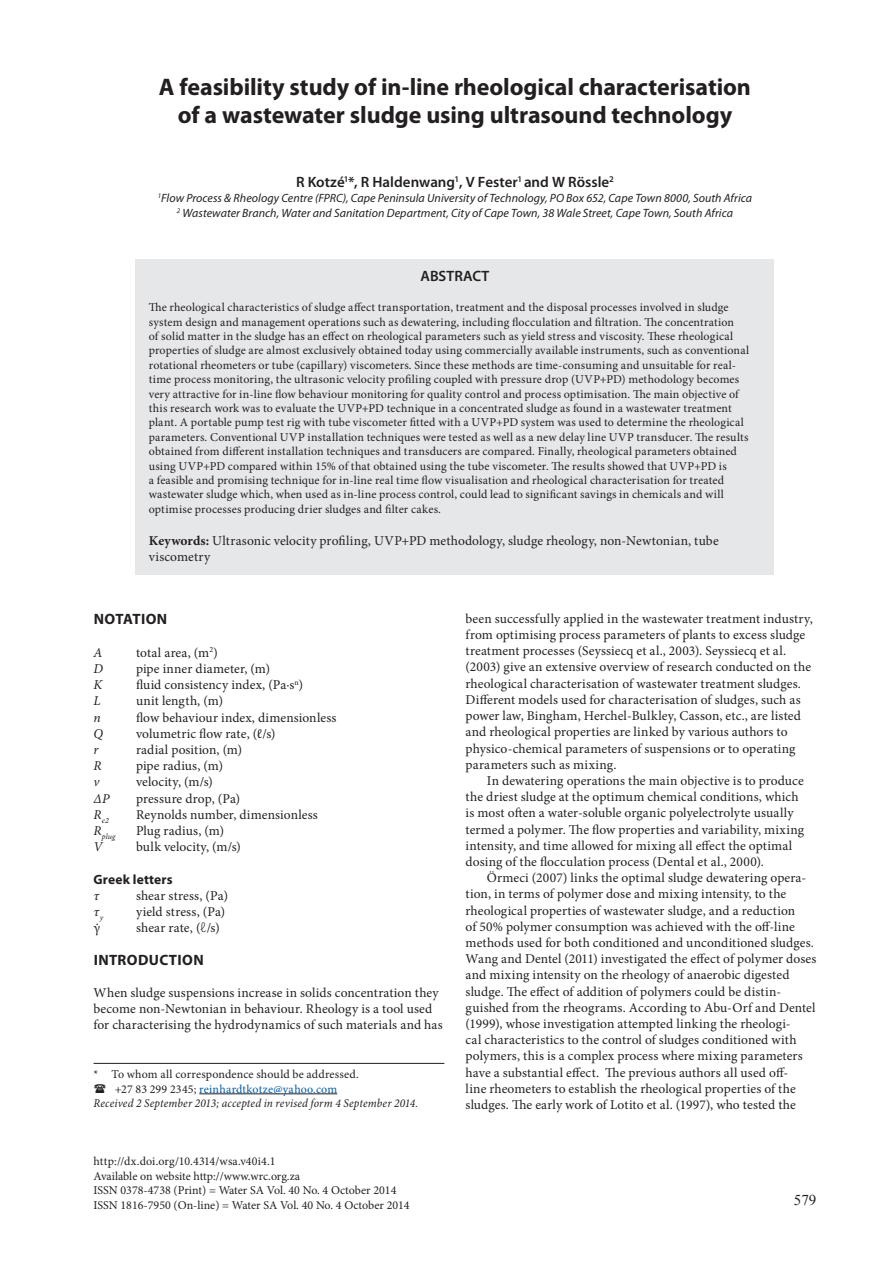
<style>
.page{position:relative;width:893px;height:1263px;background:#fff}
.page>*{position:absolute;margin:0;border:0;box-sizing:border-box;transform-origin:0 0}
.Headline{font:700 24px/28.8px "Myriad Pro";letter-spacing:-.005em;color:#231f20;text-align:center}
.Author{font:600 15px "Myriad Pro";color:#231f20}
.Subhead_1{font:700 15px "Myriad Pro";letter-spacing:.025em;color:#231f20}
.t1{font:15px "Times New Roman";color:#231f20}
.Body_Text{font:13.5px/16.2px "Minion Pro";letter-spacing:.01em;color:#231f20}
.Body_text_no_indent{font:13.5px/16.2px "Minion Pro";letter-spacing:.01em;color:#231f20}
.Keywords{font:13.5px/16.2px "Minion Pro";letter-spacing:.01em;color:#231f20}
.Body_text_no_indent-2{font:italic 13.5px "Minion Pro";color:#231f20}
.Subhead_2{font:700 13.5px "Myriad Pro";letter-spacing:.015em;color:#231f20}
.Abstract{font:12px/14.4px "Minion Pro";letter-spacing:.01em;color:#231f20}
.Address{font:italic 12px "Myriad Pro";letter-spacing:.005em;color:#231f20}
.Body_text_2{font:italic 12px "Minion Pro";letter-spacing:.015em;color:#231f20;scale:.95 1}
.Body_text_2-2{font:12px "Minion Pro";letter-spacing:.01em;color:#231f20}
.Body_text_2-3{font:12px "Minion Pro";letter-spacing:.015em;color:#015aaa}
.Body_text_no_indent-3{font:italic 7.8px "Minion Pro";letter-spacing:.02em;color:#231f20}
.s1{font-weight:700}
.s2{font-family:"Myriad Pro";font-weight:300}
.s3{color:#231f20}
</style>
<div class="page">
<div style="left:135px;top:259px;width:638px;height:316px;background:#e6e7e9"></div>
<hr style="left:199px;top:1093px;width:138px;height:1px;background:#231f20">
<hr style="left:94px;top:1063px;width:350px;height:1px;background:#231f20">
<p class="Headline" style="left:159px;top:71px;width:594px">A feasibility study of in-line rheological characterisation of a wastewater sludge using ultrasound technology</p>
<p class="Author" style="left:296px;top:172px;width:319px">R Kotzé<sup>1</sup>*, R Haldenwang<sup>1</sup>, V Fester<sup>1</sup> and W Rössle<sup>2</sup></p>
<p class="Address" style="left:158px;top:190px;width:596px"><sup>1</sup>Flow Process &amp; Rheology Centre (FPRC), Cape Peninsula University of Technology, PO Box 652, Cape Town 8000, South Africa</p>
<p class="Address" style="left:177px;top:205px;width:557px"><sup>2</sup> Wastewater Branch, Water and Sanitation Department, City of Cape Town, 38 Wale Street, Cape Town, South Africa</p>
<p class="Author" style="left:420px;top:266px;width:70px">ABSTRACT</p>
<p class="Abstract" style="left:149px;top:300px;width:602px">The rheological characteristics of sludge affect transportation, treatment and the disposal processes involved in sludge system design and management operations such as dewatering, including flocculation and filtration. The concentration<br>of solid matter in the sludge has an effect on rheological parameters such as yield stress and viscosity. These rheological properties of sludge are almost exclusively obtained today using commercially available instruments, such as conventional rotational rheometers or tube (capillary) viscometers. Since these methods are time-consuming and unsuitable for real&shy;time process monitoring, the ultrasonic velocity profiling coupled with pressure drop (UVP+PD) methodology becomes very attractive for in-line flow behaviour monitoring for quality control and process optimisation. The main objective of this research work was to evaluate the UVP+PD technique in a concentrated sludge as found in a wastewater treatment plant. A portable pump test rig with tube viscometer fitted with a UVP+PD system was used to determine the rheological parameters. Conventional UVP installation techniques were tested as well as a new delay line UVP transducer. The results obtained from different installation techniques and transducers are compared. Finally, rheological parameters obtained using UVP+PD compared within 15% of that obtained using the tube viscometer. The results showed that UVP+PD is<br>a feasible and promising technique for in-line real time flow visualisation and rheological characterisation for treated wastewater sludge which, when used as in-line process control, could lead to significant savings in chemicals and will optimise processes producing drier sludges and filter cakes.</p>
<p class="Keywords" style="left:149px;top:533px;width:571px"><span class="s1">Keywords:</span> Ultrasonic velocity profiling, UVP+PD methodology, sludge rheology, non-Newtonian, tube viscometry</p>
<p class="Subhead_1" style="left:94px;top:609px;width:75px">NOTATION</p>
<p class="Body_text_no_indent-2" style="left:94px;top:643px;width:10px">A</p>
<p class="Body_text_no_indent" style="left:136px;top:644px;width:83px">total area, (m<sup>2</sup>)</p>
<p class="Body_text_no_indent-2" style="left:94px;top:659px;width:11px">D</p>
<p class="Body_text_no_indent" style="left:136px;top:660px;width:136px">pipe inner diameter, (m)</p>
<p class="Body_text_no_indent-2" style="left:94px;top:676px;width:10px">K</p>
<p class="Body_text_no_indent" style="left:136px;top:677px;width:169px">fluid consistency index, (Pa∙s<sup>n</sup>)</p>
<p class="Body_text_no_indent-2" style="left:94px;top:692px;width:9px">L</p>
<p class="Body_text_no_indent" style="left:136px;top:693px;width:88px">unit length, (m)</p>
<p class="Body_text_no_indent-2" style="left:94px;top:708px;width:9px">n</p>
<p class="Body_text_no_indent" style="left:136px;top:709px;width:202px">flow behaviour index, dimensionless</p>
<p class="Body_text_no_indent-2" style="left:94px;top:724px;width:11px">Q</p>
<p class="Body_text_no_indent" style="left:136px;top:725px;width:141px">volumetric flow rate, (ℓ/s)</p>
<p class="Body_text_no_indent-2" style="left:94px;top:740px;width:6px">r</p>
<p class="Body_text_no_indent" style="left:136px;top:741px;width:108px">radial position, (m)</p>
<p class="Body_text_no_indent-2" style="left:94px;top:757px;width:10px">R</p>
<p class="Body_text_no_indent" style="left:136px;top:758px;width:89px">pipe radius, (m)</p>
<p class="Body_text_no_indent-2" style="left:94px;top:773px;width:8px">v</p>
<p class="Body_text_no_indent" style="left:136px;top:774px;width:78px">velocity, (m/s)</p>
<p class="Body_text_no_indent-2" style="left:94px;top:789px;width:17px">ΔP</p>
<p class="Body_text_no_indent" style="left:136px;top:790px;width:106px">pressure drop, (Pa)</p>
<p class="Body_text_no_indent-3" style="left:94px;top:815px;width:17px"><sup>R</sup>e2</p>
<p class="Body_text_no_indent" style="left:136px;top:806px;width:183px">Reynolds number, dimensionless</p>
<p class="Body_text_no_indent-3" style="left:94px;top:832px;width:24px"><sup>R</sup>plug</p>
<p class="Body_text_no_indent" style="left:136px;top:822px;width:90px">Plug radius, (m)</p>
<p class="Body_text_no_indent-2" style="left:94px;top:838px;width:11px">V</p>
<p class="Body_text_no_indent" style="left:136px;top:839px;width:106px">bulk velocity, (m/s)</p>
<p class="Subhead_2" style="left:94px;top:870px;width:81px">Greek letters</p>
<p class="Body_text_no_indent-2" style="left:94px;top:886px;width:7px">τ</p>
<p class="Body_text_no_indent" style="left:136px;top:887px;width:93px">shear stress, (Pa)</p>
<p class="Body_text_no_indent-2" style="left:94px;top:902px;width:11px">τ<sub>y</sub></p>
<p class="Body_text_no_indent" style="left:136px;top:903px;width:91px">yield stress, (Pa)</p>
<p class="Body_text_no_indent" style="left:94px;top:920px;width:8px">γ</p>
<p class="Body_text_no_indent" style="left:136px;top:920px;width:85px">shear rate, (<span class="s2">ℓ</span>/s)</p>
<p class="Subhead_1" style="left:94px;top:950px;width:112px">INTRODUCTION</p>
<p class="Body_text_no_indent" style="left:94px;top:984px;width:351px">When sludge suspensions increase in solids concentration they become non-Newtonian in behaviour. Rheology is a tool used for characterising the hydrodynamics of such materials and has</p>
<p class="Body_text_no_indent" style="left:96px;top:912px;width:5px">.</p>
<p class="Body_text_2-2" style="left:94px;top:1066px;width:267px">* To whom all correspondence should be addressed.</p>
<p class="Body_text_2-3" style="left:115px;top:1081px;width:224px"><span class="s3">+27 83 299 2345;</span> reinhardtkotze@yahoo.com</p>
<p class="Body_text_2" style="left:94px;top:1095px;width:343px">Received 2 September 2013; accepted in revised form 4 September 2014.</p>
<p class="Body_text_no_indent" style="left:466px;top:610px;width:349px">been successfully applied in the wastewater treatment industry, from optimising process parameters of plants to excess sludge treatment processes (Seyssiecq et al., 2003). Seyssiecq et al. (2003) give an extensive overview of research conducted on the rheological characterisation of wastewater treatment sludges.<br>Different models used for characterisation of sludges, such as power law, Bingham, Herchel-Bulkley, Casson, etc., are listed and rheological properties are linked by various authors to physico-chemical parameters of suspensions or to operating parameters such as mixing.</p>
<p class="Body_Text" style="left:466px;top:772px;width:340px;text-indent:21px">In dewatering operations the main objective is to produce the driest sludge at the optimum chemical conditions, which is most often a water-soluble organic polyelectrolyte usually termed a polymer. The flow properties and variability, mixing intensity, and time allowed for mixing all effect the optimal dosing of the flocculation process (Dental et al., 2000).</p>
<p class="Body_Text" style="left:466px;top:870px;width:352px;text-indent:21px">Örmeci (2007) links the optimal sludge dewatering opera&shy;tion, in terms of polymer dose and mixing intensity, to the rheological properties of wastewater sludge, and a reduction<br>of 50% polymer consumption was achieved with the off-line methods used for both conditioned and unconditioned sludges.<br>Wang and Dentel (2011) investigated the effect of polymer doses and mixing intensity on the rheology of anaerobic digested sludge. The effect of addition of polymers could be distin&shy;guished from the rheograms. According to Abu-Orf and Dentel (1999), whose investigation attempted linking the rheologi-<br>cal characteristics to the control of sludges conditioned with polymers, this is a complex process where mixing parameters have a substantial effect. The previous authors all used off-<br>line rheometers to establish the rheological properties of the sludges. The early work of Lotito et al. (1997), who tested the</p>
<p class="Abstract" style="left:94px;top:1154px;width:183px">http://dx.doi.org/10.4314/wsa.v40i4.1</p>
<p class="Abstract" style="left:94px;top:1169px;width:208px">Available on website http://www.wrc.org.za</p>
<p class="Abstract" style="left:94px;top:1183px;width:304px">ISSN 0378-4738 (Print) = Water SA Vol. 40 No. 4 October 2014</p>
<p class="Abstract" style="left:94px;top:1197px;width:318px">ISSN 1816-7950 (On-line) = Water SA Vol. 40 No. 4 October 2014</p>
<p class="t1" style="left:794px;top:1190px;width:24px">579</p>
</div>
